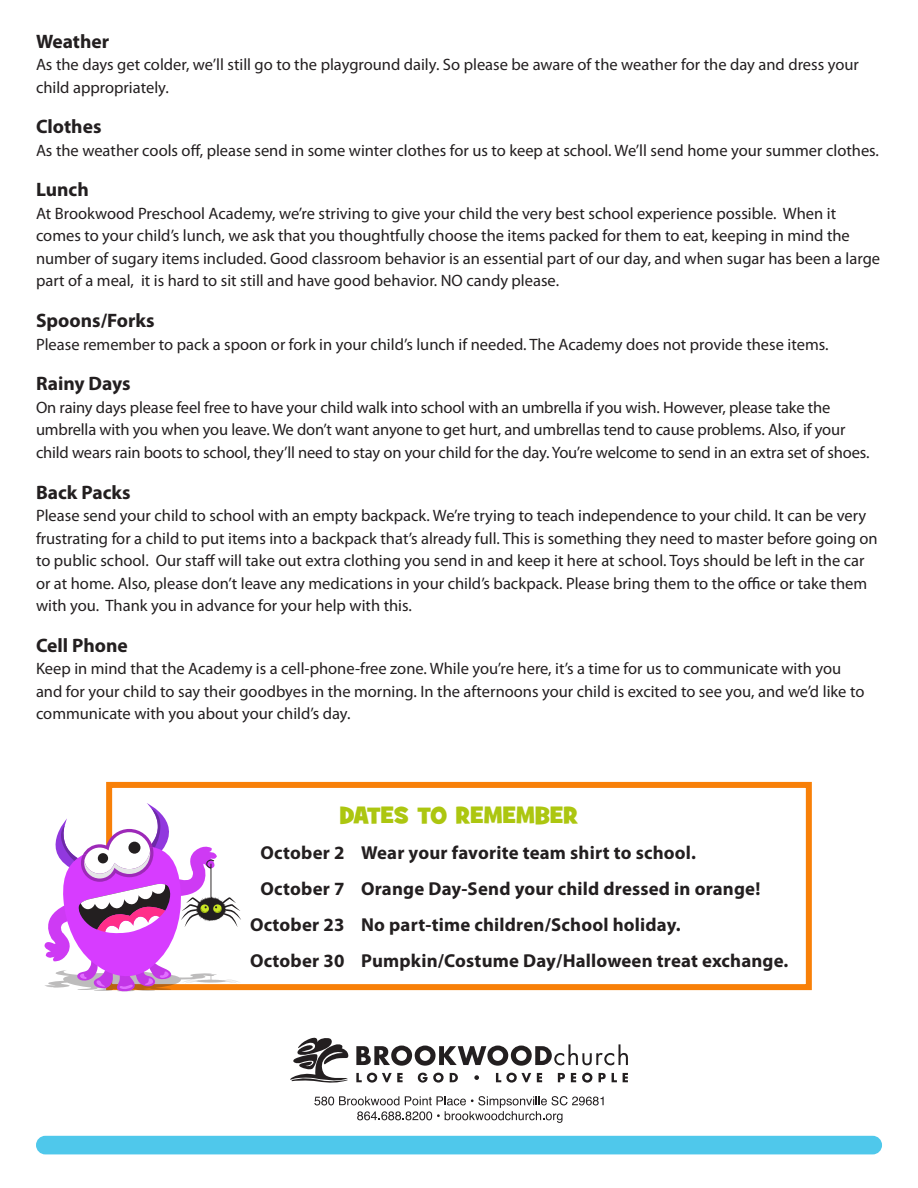
<style>
.page{position:relative;width:918px;height:1188px;background:#fff}
.page>*{position:absolute;margin:0;border:0;box-sizing:border-box;transform-origin:0 0}
.t1{font:24px "Grilled Cheese BTN";letter-spacing:.01em;color:#acc610}
.t2{font:700 19.5px "Myriad Pro";color:#231f20}
.t3{font:700 18.75px "Myriad Pro";letter-spacing:.01em;color:#231f20}
.t4{font:16.5px/22.5px "Myriad Pro";color:#231f20}
</style>
<div class="page">
<svg style="left:290px;top:1037px;width:59px;height:46px"></svg>
<svg style="left:356px;top:1044px;width:272px;height:22px"></svg>
<svg style="left:356px;top:1073px;width:47px;height:10px"></svg>
<svg style="left:418px;top:1073px;width:26px;height:10px"></svg>
<svg style="left:450px;top:1073px;width:8px;height:9px"></svg>
<svg style="left:474px;top:1075px;width:5px;height:5px"></svg>
<svg style="left:496px;top:1073px;width:35px;height:10px"></svg>
<svg style="left:537px;top:1073px;width:5px;height:9px"></svg>
<svg style="left:558px;top:1073px;width:7px;height:9px"></svg>
<svg style="left:571px;top:1073px;width:5px;height:9px"></svg>
<svg style="left:582px;top:1073px;width:10px;height:10px"></svg>
<svg style="left:599px;top:1073px;width:7px;height:9px"></svg>
<svg style="left:612px;top:1073px;width:5px;height:9px"></svg>
<svg style="left:623px;top:1073px;width:5px;height:9px"></svg>
<svg style="left:314px;top:1096px;width:290px;height:27px"></svg>
<div style="left:36px;top:1136px;width:846px;height:18px;background:#4fc8eb;border-radius:9px"></div>
<div style="left:106px;top:782px;width:706px;height:208px;border:6px solid #f88008"></div>
<svg style="left:44px;top:803px;width:197px;height:189px"></svg>
<p class="t2" style="left:36px;top:28px;width:75px">Weather</p>
<p class="t4" style="left:36px;top:53px;width:824px">As the days get colder, we’ll still go to the playground daily. So please be aware of the weather for the day and dress your child appropriately.</p>
<p class="t2" style="left:36px;top:114px;width:67px">Clothes</p>
<p class="t4" style="left:36px;top:139px;width:845px">As the weather cools off, please send in some winter clothes for us to keep at school. We’ll send home your summer clothes.</p>
<p class="t2" style="left:36px;top:177px;width:54px">Lunch</p>
<p class="t4" style="left:36px;top:202px;width:846px">At Brookwood Preschool Academy, we’re striving to give your child the very best school experience possible. When it comes to your child’s lunch, we ask that you thoughtfully choose the items packed for them to eat, keeping in mind the number of sugary items included. Good classroom behavior is an essential part of our day, and when sugar has been a large part of a meal, it is hard to sit still and have good behavior. NO candy please.</p>
<p class="t2" style="left:36px;top:308px;width:120px">Spoons/Forks</p>
<p class="t4" style="left:36px;top:333px;width:794px">Please remember to pack a spoon or fork in your child’s lunch if needed. The Academy does not provide these items.</p>
<p class="t2" style="left:36px;top:371px;width:96px">Rainy Days</p>
<p class="t4" style="left:36px;top:396px;width:835px">On rainy days please feel free to have your child walk into school with an umbrella if you wish. However, please take the umbrella with you when you leave. We don’t want anyone to get hurt, and umbrellas tend to cause problems. Also, if your child wears rain boots to school, they’ll need to stay on your child for the day. You’re welcome to send in an extra set of shoes.</p>
<p class="t2" style="left:36px;top:479px;width:96px">Back Packs</p>
<p class="t4" style="left:36px;top:504px;width:843px">Please send your child to school with an empty backpack. We’re trying to teach independence to your child. It can be very frustrating for a child to put items into a backpack that’s already full. This is something they need to master before going on to public school. Our staff will take out extra clothing you send in and keep it here at school. Toys should be left in the car or at home. Also, please don’t leave any medications in your child’s backpack. Please bring them to the office or take them with you. Thank you in advance for your help with this.</p>
<p class="t2" style="left:36px;top:632px;width:93px">Cell Phone</p>
<p class="t4" style="left:36px;top:657px;width:830px">Keep in mind that the Academy is a cell-phone-free zone. While you’re here, it’s a time for us to communicate with you and for your child to say their goodbyes in the morning. In the afternoons your child is excited to see you, and we’d like to communicate with you about your child’s day.</p>
<p class="t1" style="left:340px;top:799px;width:240px">DATES TO REMEMBER</p>
<p class="t3" style="left:261px;top:840px;width:437px">October 2 Wear your favorite team shirt to school.</p>
<p class="t3" style="left:261px;top:876px;width:501px">October 7 Orange Day-Send your child dressed in orange!</p>
<p class="t3" style="left:250px;top:912px;width:432px">October 23 No part-time children/School holiday.</p>
<p class="t3" style="left:250px;top:948px;width:540px">October 30 Pumpkin/Costume Day/Halloween treat exchange.</p>
</div>
